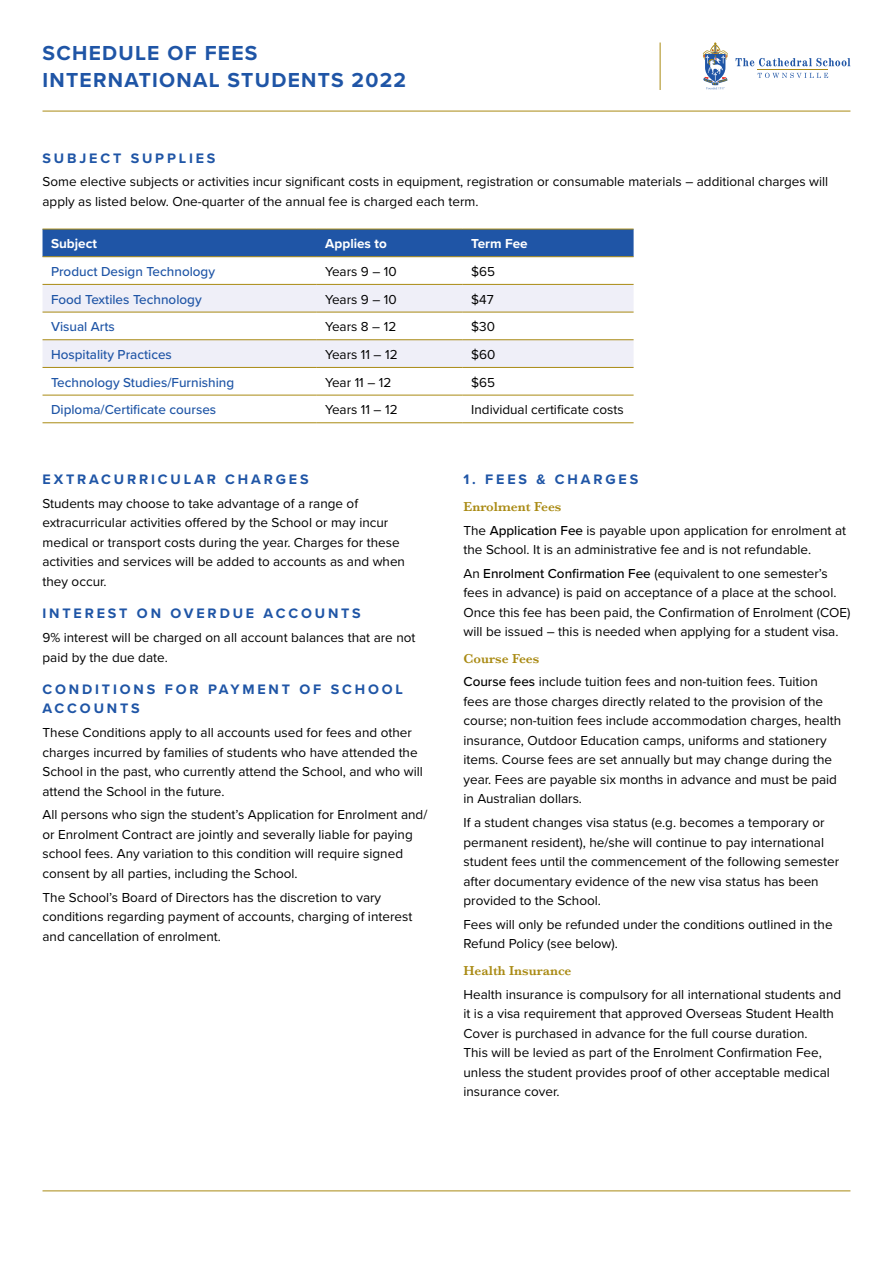
<style>
.page{position:relative;width:893px;height:1263px;background:#fff}
.page>*{position:absolute;margin:0;border:0;box-sizing:border-box;transform-origin:0 0}
.t1{font:700 21px/27px "Proxima Nova";letter-spacing:.06em;color:#1f55a6}
.Heading_2_2022{font:700 14.25px/19.5px "Proxima Nova";letter-spacing:.2em;color:#1f55a6}
.Body_Copy{font:13.5px/19.5px "Proxima Nova";color:#000}
.Body_Copy-2{font:500 13.5px "Proxima Nova";color:#1f55a6}
.Heading_3{font:600 13.5px "Baskerville";color:#a98a13}
.Heading_4{font:700 13.5px "Proxima Nova";color:#fff}
.s1{font-weight:500}
</style>
<div class="page">
<hr style="left:43px;top:111px;width:807px;height:1px;background:#a98a13">
<svg style="left:736px;top:58px;width:114px;height:8px"></svg>
<hr style="left:758px;top:69px;width:70px;height:1px;background:#a98a13">
<svg style="left:758px;top:73px;width:70px;height:5px"></svg>
<svg style="left:703px;top:43px;width:25px;height:46px"></svg>
<hr style="left:660px;top:43px;width:1px;height:47px;background:#a98a13">
<div style="left:43px;top:230px;width:591px;height:26px;background:#1f55a6"></div>
<svg style="left:43px;top:285px;width:591px;height:82px;fill:#efeff8"></svg>
<hr style="left:43px;top:229px;width:274px;height:1px;background:#a98a13">
<hr style="left:317px;top:229px;width:146px;height:1px;background:#a98a13">
<hr style="left:463px;top:229px;width:171px;height:1px;background:#a98a13">
<hr style="left:43px;top:256px;width:274px;height:1px;background:#a98a13">
<hr style="left:317px;top:256px;width:146px;height:1px;background:#a98a13">
<hr style="left:463px;top:256px;width:171px;height:1px;background:#a98a13">
<hr style="left:43px;top:284px;width:274px;height:1px;background:#a98a13">
<hr style="left:317px;top:284px;width:146px;height:1px;background:#a98a13">
<hr style="left:463px;top:284px;width:171px;height:1px;background:#a98a13">
<hr style="left:43px;top:312px;width:274px;height:1px;background:#a98a13">
<hr style="left:317px;top:312px;width:146px;height:1px;background:#a98a13">
<hr style="left:463px;top:312px;width:171px;height:1px;background:#a98a13">
<hr style="left:43px;top:339px;width:274px;height:1px;background:#a98a13">
<hr style="left:317px;top:339px;width:146px;height:1px;background:#a98a13">
<hr style="left:463px;top:339px;width:171px;height:1px;background:#a98a13">
<hr style="left:43px;top:367px;width:274px;height:1px;background:#a98a13">
<hr style="left:317px;top:367px;width:146px;height:1px;background:#a98a13">
<hr style="left:463px;top:367px;width:171px;height:1px;background:#a98a13">
<hr style="left:43px;top:395px;width:274px;height:1px;background:#a98a13">
<hr style="left:317px;top:395px;width:146px;height:1px;background:#a98a13">
<hr style="left:463px;top:395px;width:171px;height:1px;background:#a98a13">
<hr style="left:43px;top:422px;width:274px;height:1px;background:#a98a13">
<hr style="left:317px;top:422px;width:146px;height:1px;background:#a98a13">
<hr style="left:463px;top:422px;width:171px;height:1px;background:#a98a13">
<hr style="left:43px;top:1190px;width:807px;height:1px;background:#a98a13">
<h1 class="t1" style="left:43px;top:39px;width:365px">SCHEDULE OF FEES<br>INTERNATIONAL STUDENTS 2022</h1>
<p class="Heading_2_2022" style="left:43px;top:148px;width:175px">SUBJECT SUPPLIES</p>
<p class="Body_Copy" style="left:43px;top:171px;width:787px">Some elective subjects or activities incur significant costs in equipment, registration or consumable materials – additional charges will apply as listed below. One-quarter of the annual fee is charged each term.</p>
<p class="Heading_4" style="left:51px;top:234px;width:48px">Subject</p>
<p class="Heading_4" style="left:325px;top:234px;width:63px">Applies to</p>
<p class="Heading_4" style="left:471px;top:234px;width:58px">Term Fee</p>
<p class="Body_Copy-2" style="left:51px;top:261px;width:166px">Product Design Technology</p>
<p class="Body_Copy" style="left:325px;top:261px;width:73px">Years 9 – 10</p>
<p class="Body_Copy" style="left:471px;top:261px;width:25px">$65</p>
<p class="Body_Copy-2" style="left:51px;top:289px;width:152px">Food Textiles Technology</p>
<p class="Body_Copy" style="left:325px;top:289px;width:73px">Years 9 – 10</p>
<p class="Body_Copy" style="left:471px;top:289px;width:24px">$47</p>
<p class="Body_Copy-2" style="left:51px;top:317px;width:65px">Visual Arts</p>
<p class="Body_Copy" style="left:325px;top:316px;width:72px">Years 8 – 12</p>
<p class="Body_Copy" style="left:471px;top:316px;width:25px">$30</p>
<p class="Body_Copy-2" style="left:51px;top:344px;width:122px">Hospitality Practices</p>
<p class="Body_Copy" style="left:325px;top:344px;width:74px">Years 11 – 12</p>
<p class="Body_Copy" style="left:471px;top:344px;width:26px">$60</p>
<p class="Body_Copy-2" style="left:51px;top:372px;width:185px">Technology Studies/Furnishing</p>
<p class="Body_Copy" style="left:325px;top:372px;width:68px">Year 11 – 12</p>
<p class="Body_Copy" style="left:471px;top:372px;width:25px">$65</p>
<p class="Body_Copy-2" style="left:51px;top:400px;width:167px">Diploma/Certificate courses</p>
<p class="Body_Copy" style="left:325px;top:399px;width:74px">Years 11 – 12</p>
<p class="Body_Copy" style="left:471px;top:399px;width:154px">Individual certificate costs</p>
<p class="Heading_2_2022" style="left:43px;top:469px;width:268px">EXTRACURRICULAR CHARGES</p>
<p class="Body_Copy" style="left:43px;top:493px;width:364px">Students may choose to take advantage of a range of extracurricular activities offered by the School or may incur medical or transport costs during the year. Charges for these activities and services will be added to accounts as and when they occur.</p>
<p class="Heading_2_2022" style="left:43px;top:603px;width:320px">INTEREST ON OVERDUE ACCOUNTS</p>
<p class="Body_Copy" style="left:43px;top:627px;width:374px">9% interest will be charged on all account balances that are not paid by the due date.</p>
<p class="Heading_2_2022" style="left:43px;top:679px;width:362px">CONDITIONS FOR PAYMENT OF SCHOOL<br>ACCOUNTS</p>
<p class="Body_Copy" style="left:43px;top:722px;width:382px">These Conditions apply to all accounts used for fees and other charges incurred by families of students who have attended the School in the past, who currently attend the School, and who will attend the School in the future.</p>
<p class="Body_Copy" style="left:43px;top:804px;width:386px">All persons who sign the student’s Application for Enrolment and/ or Enrolment Contract are jointly and severally liable for paying school fees. Any variation to this condition will require signed consent by all parties, including the School.</p>
<p class="Body_Copy" style="left:43px;top:887px;width:371px">The School’s Board of Directors has the discretion to vary conditions regarding payment of accounts, charging of interest and cancellation of enrolment.</p>
<p class="Heading_2_2022" style="left:463px;top:469px;width:176px">1. FEES &amp; CHARGES</p>
<p class="Heading_3" style="left:463px;top:497px;width:99px">Enrolment Fees</p>
<p class="Body_Copy" style="left:463px;top:520px;width:384px">The <span class="s1">Application Fee</span> is payable upon application for enrolment at the School. It is an administrative fee and is not refundable.</p>
<p class="Body_Copy" style="left:463px;top:563px;width:388px">An <span class="s1">Enrolment Confirmation Fee</span> (equivalent to one semester’s fees in advance) is paid on acceptance of a place at the school.<br>Once this fee has been paid, the Confirmation of Enrolment (COE) will be issued – this is needed when applying for a student visa.</p>
<p class="Heading_3" style="left:463px;top:649px;width:77px">Course Fees</p>
<p class="Body_Copy" style="left:463px;top:672px;width:379px"><span class="s1">Course fees</span> include tuition fees and non-tuition fees. Tuition fees are those charges directly related to the provision of the course; non-tuition fees include accommodation charges, health insurance, Outdoor Education camps, uniforms and stationery items. Course fees are set annually but may change during the year. Fees are payable six months in advance and must be paid in Australian dollars.</p>
<p class="Body_Copy" style="left:463px;top:812px;width:377px">If a student changes visa status (e.g. becomes a temporary or permanent resident), he/she will continue to pay international student fees until the commencement of the following semester after documentary evidence of the new visa status has been provided to the School.</p>
<p class="Body_Copy" style="left:463px;top:914px;width:371px">Fees will only be refunded under the conditions outlined in the<br>Refund Policy (see below).</p>
<p class="Heading_3" style="left:463px;top:961px;width:110px">Health Insurance</p>
<p class="Body_Copy" style="left:463px;top:984px;width:379px">Health insurance is compulsory for all international students and it is a visa requirement that approved Overseas Student Health Cover is purchased in advance for the full course duration.<br>This will be levied as part of the Enrolment Confirmation Fee, unless the student provides proof of other acceptable medical insurance cover.</p>
</div>
